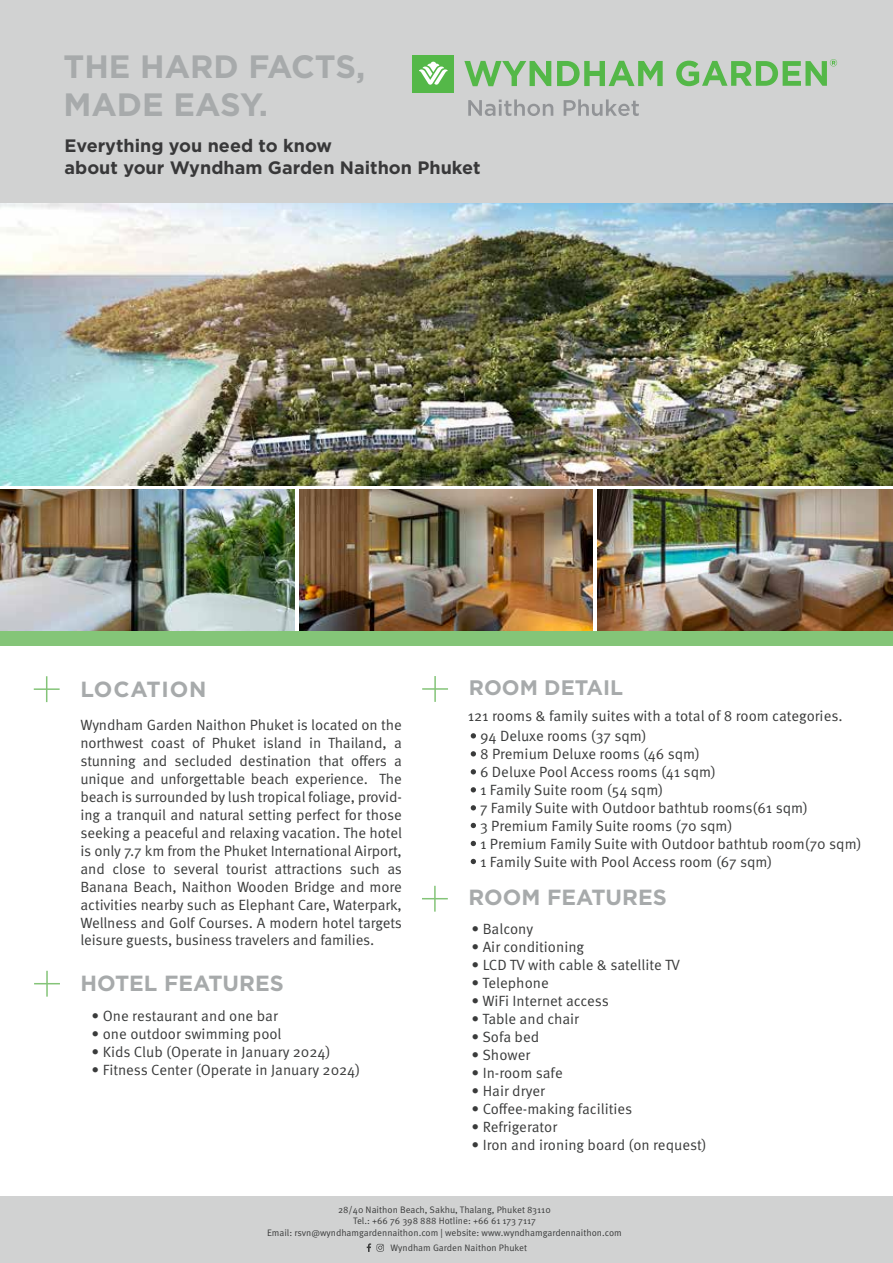
<style>
.page{position:relative;width:893px;height:1263px;background:#fff}
.page>*{position:absolute;margin:0;border:0;box-sizing:border-box;transform-origin:0 0}
.t1{font:700 32.25px/38.7px "Gotham";color:#a7aaab}
.t2{font:700 21.9px "Gotham";color:#a7aaab}
.t3{font:700 21.9px "Gotham";letter-spacing:.035em;color:#a7aaab}
.t4{font:700 21px "Gotham";color:#a7aaab}
.t5{font:700 18px/21.6px "Gotham";color:#383839}
.t6{font:14.85px/18px "Meta Pro";color:#3a3b3b;text-align:justify}
.t7{font:9.45px/11.4px "Meta Pro";color:#3a3b3b;text-align:center}
</style>
<div class="page">
<img style="left:1px;top:204px;width:892px;height:281px">
<div style="left:0;top:1px;width:893px;height:202px;background:#d1d2d2"></div>
<div style="left:0;top:629px;width:892px;height:16px;background:#84c578"></div>
<svg style="left:468px;top:99px;width:85px;height:17px"></svg>
<svg style="left:564px;top:99px;width:75px;height:17px"></svg>
<div style="left:412px;top:55px;width:42px;height:38px;background:#54b848"></div>
<svg style="left:419px;top:62px;width:29px;height:23px"></svg>
<svg style="left:464px;top:61px;width:87px;height:25px"></svg>
<svg style="left:557px;top:61px;width:106px;height:25px"></svg>
<svg style="left:676px;top:59px;width:161px;height:27px"></svg>
<svg style="left:46px;top:676px;width:1px;height:26px"></svg>
<hr style="left:34px;top:688px;width:26px;height:2px;background:#84c478">
<hr style="left:46px;top:971px;width:2px;height:26px;background:#84c478">
<svg style="left:34px;top:983px;width:26px;height:1px"></svg>
<hr style="left:434px;top:676px;width:2px;height:26px;background:#84c478">
<hr style="left:422px;top:688px;width:26px;height:2px;background:#84c478">
<svg style="left:471px;top:733px;width:5px;height:5px"></svg>
<svg style="left:471px;top:751px;width:5px;height:5px"></svg>
<svg style="left:471px;top:769px;width:5px;height:5px"></svg>
<svg style="left:471px;top:787px;width:5px;height:5px"></svg>
<svg style="left:471px;top:805px;width:5px;height:5px"></svg>
<svg style="left:471px;top:823px;width:5px;height:5px"></svg>
<svg style="left:471px;top:841px;width:5px;height:5px"></svg>
<svg style="left:471px;top:859px;width:5px;height:5px"></svg>
<hr style="left:434px;top:886px;width:2px;height:26px;background:#84c478">
<svg style="left:422px;top:898px;width:26px;height:1px"></svg>
<img style="left:0;top:489px;width:295px;height:142px">
<img style="left:298px;top:489px;width:296px;height:142px">
<img style="left:597px;top:489px;width:295px;height:142px">
<hr style="left:295px;top:489px;width:3px;height:141px;background:#fff">
<hr style="left:594px;top:489px;width:3px;height:142px;background:#fff">
<div style="left:0;top:1195px;width:892px;height:67px;background:#d1d2d2"></div>
<svg style="left:367px;top:1243px;width:17px;height:9px"></svg>
<h1 class="t1" style="left:63px;top:47px;width:303px">THE HARD FACTS,<br>MADE EASY.</h1>
<p class="t5" style="left:65px;top:135px;width:418px">Everything you need to know<br>about your Wyndham Garden Naithon Phuket</p>
<h2 class="t3" style="left:80px;top:675px;width:127px">LOCATION</h2>
<p class="t6" style="left:80px;top:716px;width:323px">Wyndham Garden Naithon Phuket is located on the northwest coast of Phuket island in Thailand, a stunning and secluded destination that offers a unique and unforgettable beach experience. The beach is surrounded by lush tropical foliage, provid&shy;ing a tranquil and natural setting perfect for those seeking a peaceful and relaxing vacation. The hotel is only 7.7 km from the Phuket International Airport, and close to several tourist attractions such as Banana Beach, Naithon Wooden Bridge and more activities nearby such as Elephant Care, Waterpark, Wellness and Golf Courses. A modern hotel targets leisure guests, business travelers and families.</p>
<h2 class="t2" style="left:80px;top:968px;width:205px">HOTEL FEATURES</h2>
<p class="t6" style="left:92px;top:1008px;width:188px">• One restaurant and one bar</p>
<p class="t6" style="left:92px;top:1026px;width:191px">• one outdoor swimming pool</p>
<p class="t6" style="left:92px;top:1043px;width:240px">• Kids Club (Operate in January 2024)</p>
<p class="t6" style="left:92px;top:1061px;width:270px">• Fitness Center (Operate in January 2024)</p>
<h3 class="t4" style="left:469px;top:674px;width:156px">ROOM DETAIL</h3>
<p class="t6" style="left:468px;top:707px;width:376px">121 rooms &amp; family suites with a total of 8 room categories.</p>
<p class="t6" style="left:480px;top:727px;width:383px;text-align:left">94 Deluxe rooms (37 sqm)<br>8 Premium Deluxe rooms (46 sqm)<br>6 Deluxe Pool Access rooms (41 sqm)<br>1 Family Suite room (54 sqm)<br>7 Family Suite with Outdoor bathtub rooms(61 sqm)<br>3 Premium Family Suite rooms (70 sqm)<br>1 Premium Family Suite with Outdoor bathtub room(70 sqm)<br>1 Family Suite with Pool Access room (67 sqm)</p>
<h2 class="t2" style="left:468px;top:883px;width:200px">ROOM FEATURES</h2>
<p class="t6" style="left:471px;top:920px;width:63px">• Balcony</p>
<p class="t6" style="left:471px;top:938px;width:114px">• Air conditioning</p>
<p class="t6" style="left:471px;top:956px;width:210px">• LCD TV with cable &amp; satellite TV</p>
<p class="t6" style="left:471px;top:974px;width:79px">• Telephone</p>
<p class="t6" style="left:471px;top:992px;width:139px">• WiFi Internet access</p>
<p class="t6" style="left:471px;top:1010px;width:109px">• Table and chair</p>
<p class="t6" style="left:471px;top:1028px;width:69px">• Sofa bed</p>
<p class="t6" style="left:471px;top:1046px;width:60px">• Shower</p>
<p class="t6" style="left:471px;top:1064px;width:93px">• In-room safe</p>
<p class="t6" style="left:471px;top:1082px;width:75px">• Hair dryer</p>
<p class="t6" style="left:471px;top:1100px;width:162px">• Coffee-making facilities</p>
<p class="t6" style="left:471px;top:1118px;width:87px">• Refrigerator</p>
<p class="t6" style="left:471px;top:1136px;width:237px">• Iron and ironing board (on request)</p>
<p class="t7" style="left:267px;top:1204px;width:356px">28/40 Naithon Beach, Sakhu, Thalang, Phuket 83110<br>Tel.: +66 76 398 888 Hotline: +66 61 173 7117<br>Email: rsvn@wyndhamgardennaithon.com | website: www.wyndhamgardennaithon.com</p>
<p class="t7" style="left:391px;top:1242px;width:138px">Wyndham Garden Naithon Phuket</p>
</div>
